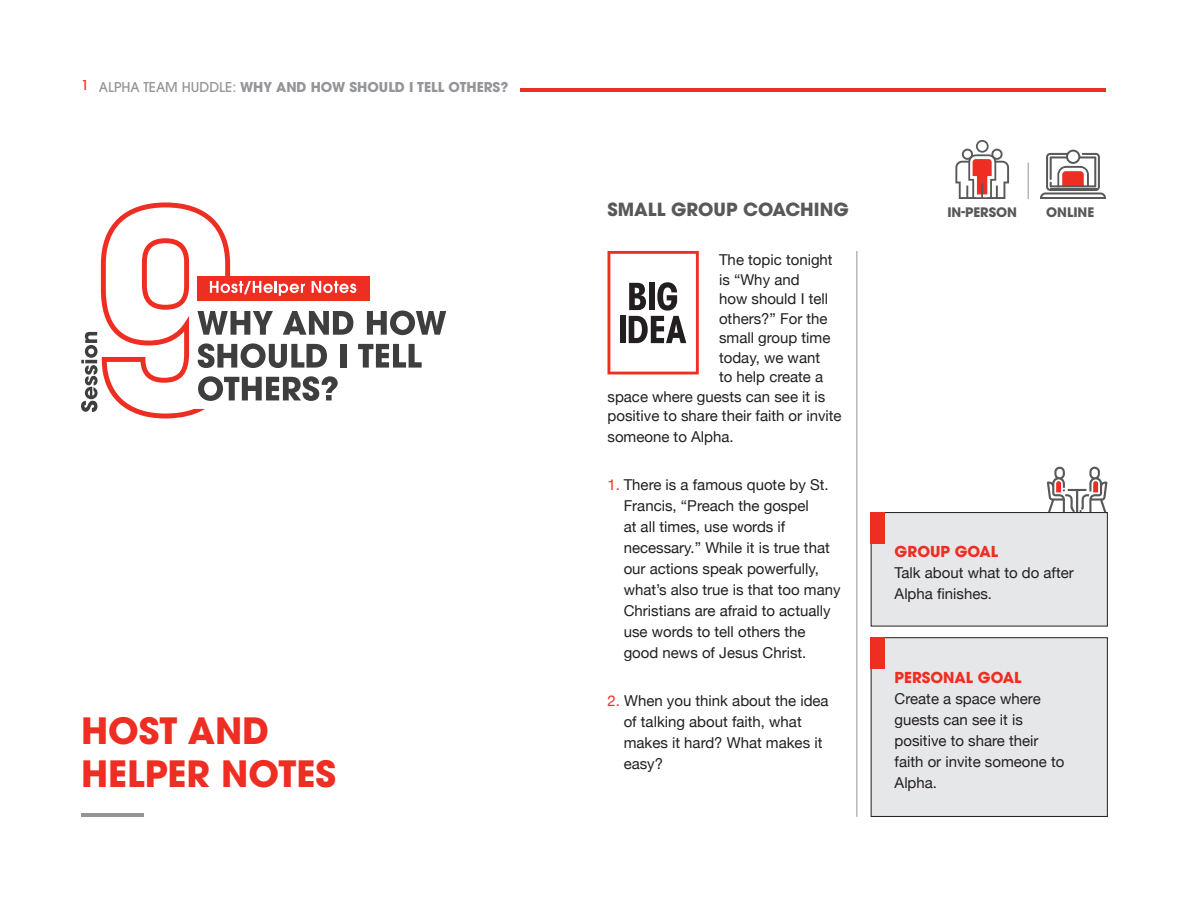
<style>
.page{position:relative;width:1188px;height:918px;background:#fff}
.page>*{position:absolute;margin:0;border:0;box-sizing:border-box;transform-origin:0 0}
.t1{font:700 36px/43.2px "ITC Avant Garde Std";color:#ee2e22}
.t2{font:700 18px "ITC Avant Garde Std";color:#57585a}
.t3{font:15px/21px "Helvetica Neue";color:#231f20}
.t4{font:700 13.5px "ITC Avant Garde Std";color:#939598}
.t5{font:500 13.5px "ITC Avant Garde Std";color:#ee2e22}
.t6{font:700 13.05px "ITC Avant Garde Std";color:#57585a}
.s1{font-weight:500}
.s2{color:#ee2e22}
.s3{font-family:"ITC Avant Garde Std";font-weight:700;color:#ee2e22}
</style>
<div class="page">
<hr style="left:81px;top:813px;width:62px;height:4px;background:#939598">
<hr style="left:856px;top:251px;width:1px;height:566px;background:#939598">
<hr style="left:520px;top:88px;width:586px;height:4px;background:#ee2e22">
<svg style="left:608px;top:251px;width:91px;height:123px"></svg>
<svg style="left:955px;top:140px;width:54px;height:59px"></svg>
<svg style="left:1040px;top:150px;width:66px;height:49px"></svg>
<hr style="left:1028px;top:163px;width:1px;height:36px;background:#939598">
<svg style="left:1047px;top:466px;width:60px;height:46px"></svg>
<div style="left:871px;top:512px;width:237px;height:114px;background:#e6e7e9;border:1px solid #231f20"></div>
<div style="left:871px;top:512px;width:14px;height:32px;background:#ee2e22"></div>
<div style="left:871px;top:637px;width:237px;height:180px;background:#e6e7e9;border:1px solid #231f20"></div>
<div style="left:871px;top:637px;width:14px;height:32px;background:#ee2e22"></div>
<svg style="left:81px;top:202px;width:365px;height:216px"></svg>
<p class="t5" style="left:81px;top:77px;width:9px">1</p>
<p class="t4" style="left:99px;top:78px;width:411px"><span class="s1">ALPHA TEAM HUDDLE:</span> WHY AND HOW SHOULD I TELL OTHERS?</p>
<p class="t1" style="left:81px;top:708px;width:257px">HOST AND<br>HELPER NOTES</p>
<p class="t2" style="left:608px;top:197px;width:243px">SMALL GROUP COACHING</p>
<p class="t3" style="left:719px;top:250px;width:115px">The topic tonight</p>
<p class="t3" style="left:719px;top:270px;width:82px">is “Why and</p>
<p class="t3" style="left:719px;top:289px;width:111px">how should I tell</p>
<p class="t3" style="left:719px;top:309px;width:110px">others?” For the</p>
<p class="t3" style="left:719px;top:328px;width:113px">small group time</p>
<p class="t3" style="left:719px;top:348px;width:103px">today, we want</p>
<p class="t3" style="left:719px;top:367px;width:106px">to help create a</p>
<p class="t3" style="left:608px;top:387px;width:219px">space where guests can see it is</p>
<p class="t3" style="left:608px;top:406px;width:236px">positive to share their faith or invite</p>
<p class="t3" style="left:608px;top:427px;width:128px">someone to Alpha.</p>
<p class="t3" style="left:624px;top:475px;width:218px;text-indent:-16px"><span class="s2">1.</span> There is a famous quote by St.<br>Francis, “Preach the gospel<br>at all times, use words if necessary.” While it is true that our actions speak powerfully, what’s also true is that too many<br>Christians are afraid to actually use words to tell others the good news of Jesus Christ.</p>
<p class="t3" style="left:624px;top:691px;width:207px;text-indent:-16px"><span class="s2">2.</span> When you think about the idea of talking about faith, what makes it hard? What makes it easy?</p>
<p class="t6" style="left:947px;top:204px;width:71px">IN-PERSON</p>
<p class="t6" style="left:1046px;top:204px;width:50px">ONLINE</p>
<p class="t3" style="left:895px;top:542px;width:181px"><span class="s3">GROUP GOAL<br></span>Talk about what to do after<br>Alpha finishes.</p>
<p class="t3" style="left:895px;top:668px;width:171px"><span class="s3">PERSONAL GOAL<br></span>Create a space where guests can see it is positive to share their faith or invite someone to<br>Alpha.</p>
</div>
